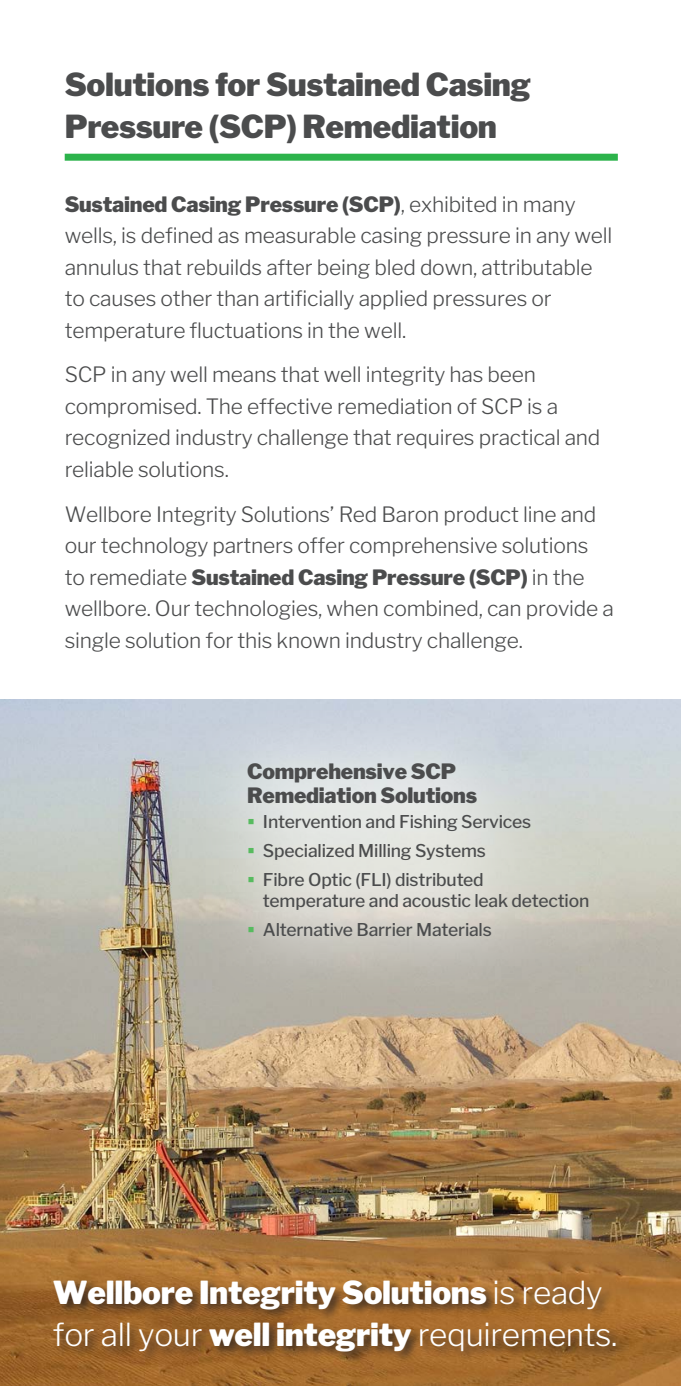
<style>
.page{position:relative;width:681px;height:1386px;background:#fff}
.page>*{position:absolute;margin:0;border:0;box-sizing:border-box;transform-origin:0 0}
.t1{font:900 31.5px/42px "Libre Franklin";letter-spacing:-.01em;color:#fff}
.t2{font:900 31.5px/42px "Libre Franklin";letter-spacing:-.01em;color:#4b4c4d}
.t3{font:300 21px/31.5px "Libre Franklin";letter-spacing:-.01em;color:#4b4c4d}
.t4{font:900 21px/24.5px "Libre Franklin";letter-spacing:-.01em;color:#4b4c4d}
.t5{font:500 17.5px/28.9px "Libre Franklin";letter-spacing:-.01em;color:#4b4c4d}
.s1{font-weight:900}
.s2{font-weight:300}
</style>
<div class="page">
<img style="left:0;top:700px;width:680px;height:686px">
<div style="left:65px;top:154px;width:552px;height:7px;background:#2cb34b"></div>
<div style="left:52px;top:1278px;width:576px;height:86px;background:#231f20;opacity:.75"></div>
<svg style="left:184px;top:699px;width:464px;height:303px;background:#cdcfcb"></svg>
<svg style="left:248px;top:819px;width:6px;height:6px"></svg>
<svg style="left:248px;top:848px;width:6px;height:5px"></svg>
<svg style="left:248px;top:877px;width:6px;height:5px"></svg>
<svg style="left:248px;top:927px;width:6px;height:5px"></svg>
<h1 class="t2" style="left:65px;top:64px;width:468px">Solutions for Sustained Casing<br>Pressure (SCP) Remediation</h1>
<p class="t3" style="left:65px;top:188px;width:549px"><span class="s1">Sustained Casing Pressure (SCP)</span>, exhibited in many wells, is defined as measurable casing pressure in any well annulus that rebuilds after being bled down, attributable to causes other than artificially applied pressures or temperature fluctuations in the well.</p>
<p class="t3" style="left:65px;top:359px;width:537px">SCP in any well means that well integrity has been compromised. The effective remediation of SCP is a recognized industry challenge that requires practical and reliable solutions.</p>
<p class="t3" style="left:65px;top:498px;width:550px">Wellbore Integrity Solutions’ Red Baron product line and our technology partners offer comprehensive solutions to remediate <span class="s1">Sustained Casing Pressure (SCP)</span> in the wellbore. Our technologies, when combined, can provide a single solution for this known industry challenge.</p>
<p class="t4" style="left:247px;top:759px;width:231px">Comprehensive SCP<br>Remediation Solutions</p>
<p class="t5" style="left:263px;top:808px;width:270px">Intervention and Fishing Services<br>Specialized Milling Systems<br>Fibre Optic (FLI) distributed</p>
<p class="t5" style="left:263px;top:886px;width:328px">temperature and acoustic leak detection<br>Alternative Barrier Materials</p>
<h1 class="t1" style="left:53px;top:1271px;width:565px">Wellbore Integrity Solutions <span class="s2">is ready for all your</span> well integrity <span class="s2">requirements.</span></h1>
</div>
